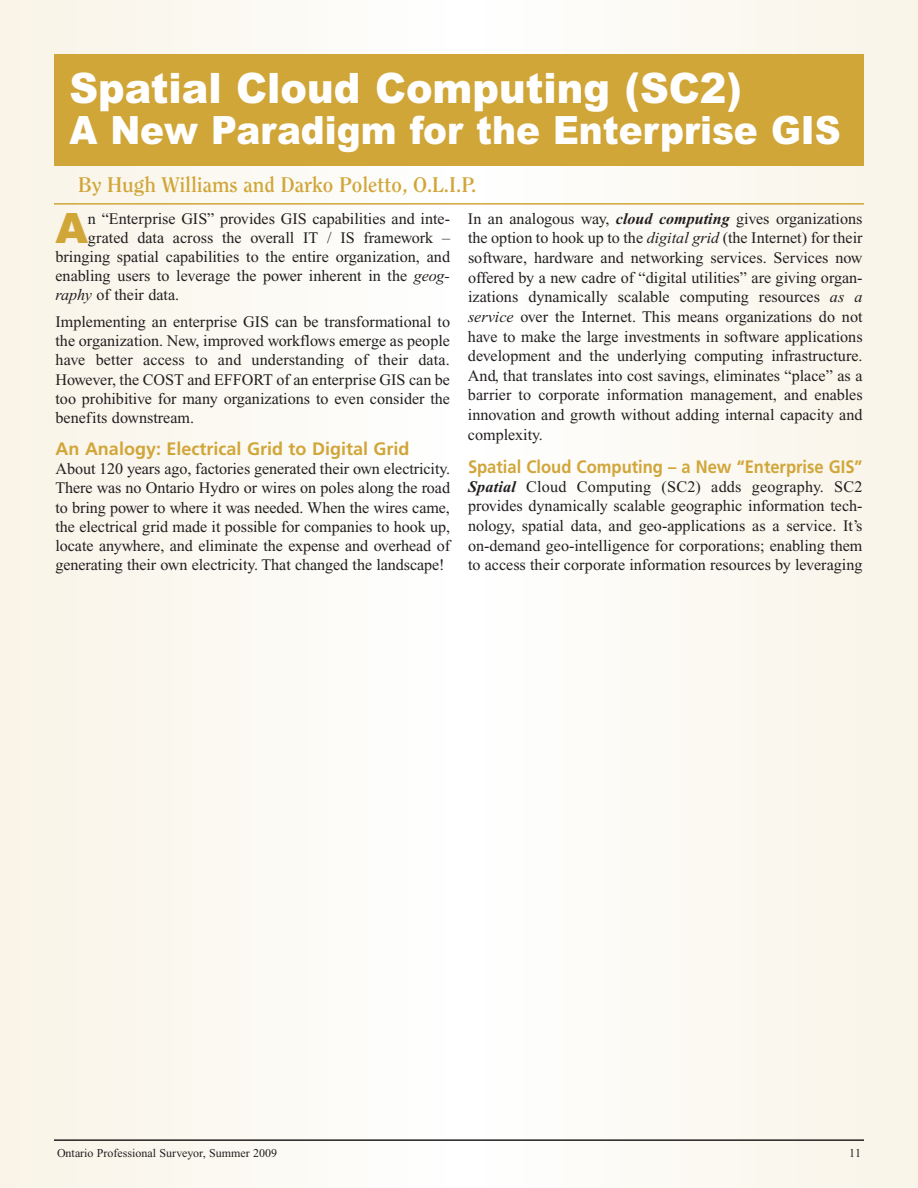
<style>
.page{position:relative;width:918px;height:1188px;background:#f9f4e7}
.page>*{position:absolute;margin:0;border:0;box-sizing:border-box;transform-origin:0 0}
.t1{font:900 42px "Arial";color:#fff;scale:.95 1}
.t2{font:900 41.85px "Arial";color:#d1a639}
.t3{font:900 39px "Arial";color:#fff;scale:.92 1}
.t4{font:700 21px "Clearface";color:#d1a639}
.t5{font:700 18px "Frutiger";color:#d1a639;scale:.92 1}
.t6{font:700 18px "Frutiger";color:#d1a639}
.t7{font:16.2px/19.6px "Times New Roman";color:#231f20;text-align:justify}
.t8{font:12px "Times New Roman";color:#231f20}
.s1{font-style:italic}
.s2{font-weight:700;font-style:italic}
</style>
<div class="page">
<div style="left:76px;top:0;width:779px;height:1188px;background:#faf6eb"></div>
<div style="left:154px;top:0;width:623px;height:1188px;background:#faf7ef"></div>
<div style="left:252px;top:0;width:428px;height:1188px;background:#fbfaf4"></div>
<div style="left:329px;top:0;width:273px;height:1188px;background:#fdfcf8"></div>
<div style="left:407px;top:0;width:117px;height:1188px;background:#fefefc"></div>
<hr style="left:0;top:0;width:1px;height:1188px;background:#d4daee">
<hr style="left:54px;top:1139px;width:810px;height:2px;background:#231f20">
<div style="left:54px;top:54px;width:810px;height:111px;background:#d1a639"></div>
<hr style="left:54px;top:203px;width:810px;height:2px;background:#d1a639">
<h1 class="t1" style="left:69px;top:63px;width:710px">Spatial Cloud Computing (SC2)</h1>
<h3 class="t3" style="left:69px;top:107px;width:840px">A New Paradigm for the Enterprise GIS</h3>
<p class="t4" style="left:78px;top:176px;width:400px">By Hugh Williams and Darko Poletto, O.L.I.P.</p>
<h2 class="t2" style="left:56px;top:204px;width:34px">A</h2>
<p class="t7" style="left:88px;top:210px;width:364px">n “Enterprise GIS” provides GIS capabilities and inte-</p>
<p class="t7" style="left:88px;top:229px;width:364px">grated data across the overall IT / IS framework –</p>
<p class="t7" style="left:55px;top:248px;width:396px">bringing spatial capabilities to the entire organization, and</p>
<p class="t7" style="left:55px;top:267px;width:396px">enabling users to leverage the power inherent in the <span class="s1">geog-</span></p>
<p class="t7" style="left:56px;top:287px;width:125px"><span class="s1">raphy</span> of their data.</p>
<p class="t7" style="left:55px;top:314px;width:396px;line-height:19.2px">Implementing an enterprise GIS can be transformational to the organization. New, improved workflows emerge as people have better access to and understanding of their data.<br>However, the COST and EFFORT of an enterprise GIS can be too prohibitive for many organizations to even consider the benefits downstream.</p>
<p class="t6" style="left:56px;top:442px;width:356px">An Analogy: Electrical Grid to Digital Grid</p>
<p class="t7" style="left:55px;top:461px;width:396px;line-height:19.2px">About 120 years ago, factories generated their own electricity.<br>There was no Ontario Hydro or wires on poles along the road to bring power to where it was needed. When the wires came, the electrical grid made it possible for companies to hook up, locate anywhere, and eliminate the expense and overhead of generating their own electricity. That changed the landscape!</p>
<p class="t7" style="left:468px;top:210px;width:396px">In an analogous way, <span class="s2">cloud computing</span> gives organizations the option to hook up to the <span class="s1">digital grid</span> (the Internet) for their software, hardware and networking services. Services now offered by a new cadre of “digital utilities” are giving organ&shy;izations dynamically scalable computing resources <span class="s1">as a service</span> over the Internet. This means organizations do not have to make the large investments in software applications development and the underlying computing infrastructure.<br>And, that translates into cost savings, eliminates “place” as a barrier to corporate information management, and enables innovation and growth without adding internal capacity and complexity.</p>
<p class="t5" style="left:468px;top:459px;width:430px">Spatial Cloud Computing – a New “Enterprise GIS”</p>
<p class="t7" style="left:468px;top:478px;width:396px"><span class="s2">Spatial</span> Cloud Computing (SC2) adds geography. SC2 provides dynamically scalable geographic information tech&shy;nology, spatial data, and geo-applications as a service. It’s on-demand geo-intelligence for corporations; enabling them to access their corporate information resources by leveraging</p>
<p class="t8" style="left:57px;top:1148px;width:222px">Ontario Professional Surveyor, Summer 2009</p>
<p class="t8" style="left:849px;top:1148px;width:13px">11</p>
</div>
